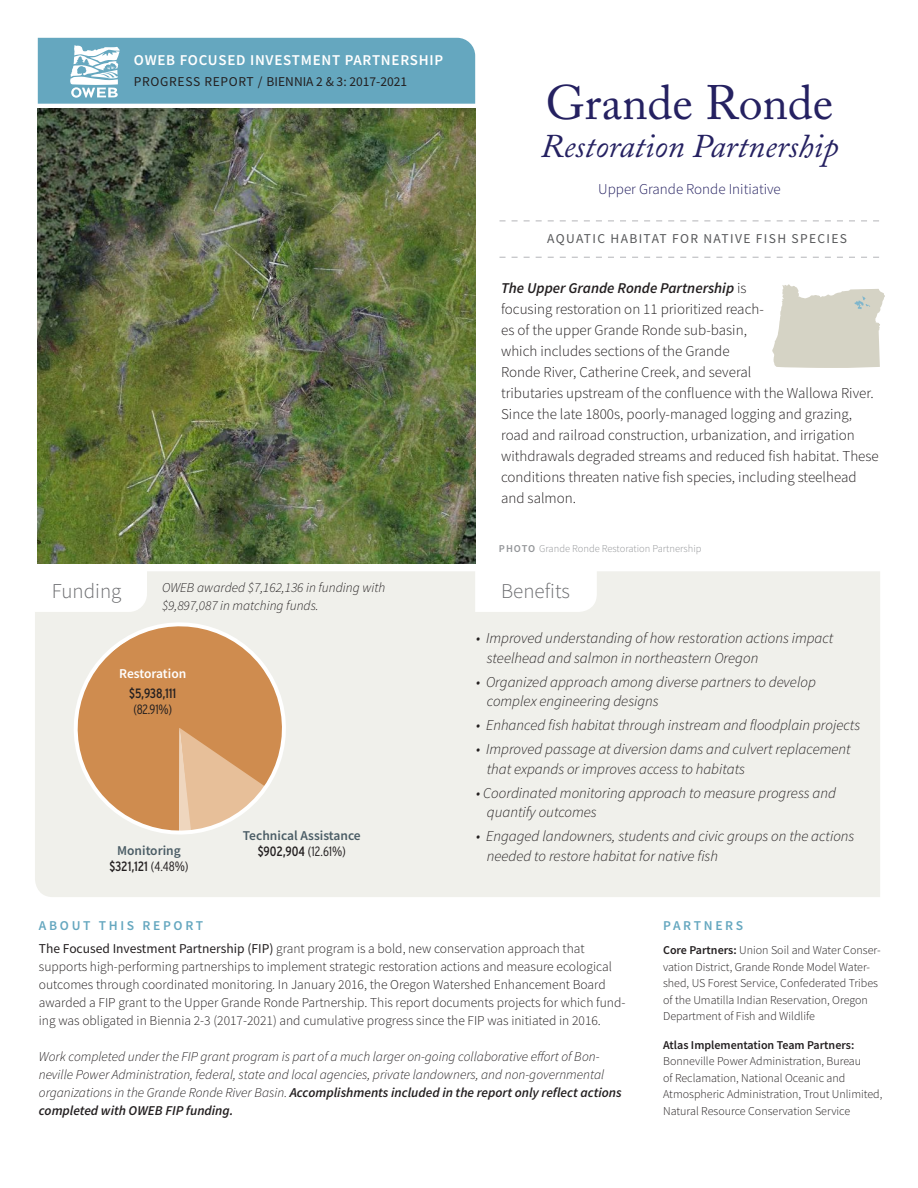
<style>
.page{position:relative;width:918px;height:1188px;background:#fff}
.page>*{position:absolute;margin:0;border:0;box-sizing:border-box;transform-origin:0 0}
.t1{font:48px "Adobe Caslon";color:#252161}
.t2{font:italic 33px "Adobe Caslon";color:#252161}
.t3{font:300 21px "Source Sans Pro";color:#6c6d70}
.t4{font:italic 300 15px/19.5px "Source Sans Pro";color:#231f20}
.t5{font:300 15px/21px "Source Sans Pro";color:#231f20}
.t6{font:600 15px "Source Sans Pro";letter-spacing:.05em;color:#fff}
.t7{font:300 15px "Source Sans Pro";color:#252161}
.t8{font:300 13.5px/18px "Source Sans Pro";color:#231f20}
.t9{font:italic 300 13.5px/18px "Source Sans Pro";color:#231f20}
.t10{font:13.5px/16.5px "Interstate Condensed";color:#231f20;text-align:center}
.t11{font:13.5px "Source Sans Pro";letter-spacing:.02em;color:#231f20}
.t12{font:13.5px "Source Sans Pro";letter-spacing:.1em;color:#57585a}
.t13{font:600 13.5px "Source Sans Pro";color:#4a5c65}
.t14{font:600 13.5px "Source Sans Pro";letter-spacing:.2em;color:#65a7bf}
.t15{font:600 13.5px "Source Sans Pro";letter-spacing:-.005em;color:#fff}
.t16{font:300 12px/16.5px "Source Sans Pro";color:#231f20}
.t17{font:300 10.5px "Source Sans Pro";color:#939598}
.s1{font-weight:300}
.s2{font-weight:600;font-style:italic}
.s3{font-weight:600}
.s4{font-weight:400}
</style>
<div class="page">
<svg style="left:772px;top:284px;width:113px;height:84px"></svg>
<div style="left:35px;top:571px;width:845px;height:326px;background:#f0f0eb"></div>
<svg style="left:475px;top:571px;width:122px;height:41px"></svg>
<img style="left:38px;top:108px;width:437px;height:456px">
<svg style="left:500px;top:257px;width:379px;height:1px"></svg>
<svg style="left:500px;top:220px;width:379px;height:1px"></svg>
<svg style="left:35px;top:571px;width:112px;height:41px"></svg>
<svg style="left:38px;top:38px;width:437px;height:66px;background:#6dabc2"></svg>
<svg style="left:57px;top:611px;width:246px;height:241px;background:#e0be9c"></svg>
<p class="t6" style="left:134px;top:50px;width:311px">OWEB FOCUSED INVESTMENT PARTNERSHIP</p>
<p class="t11" style="left:134px;top:73px;width:275px">PROGRESS REPORT / BIENNIA 2 &amp; 3: 2017-2021</p>
<p class="t3" style="left:52px;top:579px;width:71px">Funding</p>
<p class="t9" style="left:162px;top:579px;width:225px">OWEB awarded $7,162,136 in funding with $9,897,087 in matching funds.</p>
<p class="t15" style="left:119px;top:665px;width:69px">Restoration</p>
<p class="t10" style="left:129px;top:685px;width:49px">$5,938,111 <span class="s1">(82.91%)</span></p>
<p class="t13" style="left:243px;top:826px;width:119px">Technical Assistance</p>
<p class="t13" style="left:117px;top:841px;width:65px">Monitoring</p>
<p class="t10" style="left:258px;top:843px;width:90px">$902,904 <span class="s1">(12.61%)</span></p>
<p class="t10" style="left:109px;top:858px;width:81px">$321,121 <span class="s1">(4.48%)</span></p>
<p class="t1" style="left:546px;top:75px;width:289px">Grande Ronde</p>
<p class="t2" style="left:541px;top:128px;width:299px">Restoration Partnership</p>
<p class="t7" style="left:598px;top:180px;width:184px">Upper Grande Ronde Initiative</p>
<p class="t12" style="left:547px;top:230px;width:301px">AQUATIC HABITAT FOR NATIVE FISH SPECIES</p>
<p class="t5" style="left:501px;top:278px;width:379px"><span class="s2">The Upper Grande Ronde Partnership</span> is<br>focusing restoration on 11 prioritized reach-<br>es of the upper Grande Ronde sub-basin,<br>which includes sections of the Grande<br>Ronde River, Catherine Creek, and several<br>tributaries upstream of the confluence with the Wallowa River.<br>Since the late 1800s, poorly-managed logging and grazing, road and railroad construction, urbanization, and irrigation withdrawals degraded streams and reduced fish habitat. These conditions threaten native fish species, including steelhead and salmon.</p>
<p class="t17" style="left:499px;top:542px;width:204px"><span class="s3">PHOTO</span> Grande Ronde Restoration Partnership</p>
<p class="t3" style="left:501px;top:579px;width:70px">Benefits</p>
<p class="t4" style="left:487px;top:628px;width:348px;text-indent:-10px">• Improved understanding of how restoration actions impact steelhead and salmon in northeastern Oregon</p>
<p class="t4" style="left:487px;top:672px;width:331px;text-indent:-10px">• Organized approach among diverse partners to develop complex engineering designs</p>
<p class="t4" style="left:476px;top:715px;width:385px">• Enhanced fish habitat through instream and floodplain projects</p>
<p class="t4" style="left:487px;top:739px;width:365px;text-indent:-10px">• Improved passage at diversion dams and culvert replacement that expands or improves access to habitats</p>
<p class="t4" style="left:487px;top:783px;width:351px;text-indent:-10px">• Coordinated monitoring approach to measure progress and quantify outcomes</p>
<p class="t4" style="left:487px;top:826px;width:369px;text-indent:-10px">• Engaged landowners, students and civic groups on the actions needed to restore habitat for native fish</p>
<p class="t14" style="left:39px;top:917px;width:166px">ABOUT THIS REPORT</p>
<p class="t8" style="left:39px;top:939px;width:588px"><span class="s4">The Focused Investment Partnership (FIP)</span> grant program is a bold, new conservation approach that supports high-performing partnerships to implement strategic restoration actions and measure ecological outcomes through coordinated monitoring. In January 2016, the Oregon Watershed Enhancement Board awarded a FIP grant to the Upper Grande Ronde Partnership. This report documents projects for which fund&shy;ing was obligated in Biennia 2-3 (2017-2021) and cumulative progress since the FIP was initiated in 2016.</p>
<p class="t9" style="left:39px;top:1047px;width:584px">Work completed under the FIP grant program is part of a much larger on-going collaborative effort of Bon&shy;neville Power Administration, federal, state and local agencies, private landowners, and non-governmental organizations in the Grande Ronde River Basin. <span class="s3">Accomplishments included in the report only reflect actions completed with OWEB FIP funding.</span></p>
<p class="t14" style="left:663px;top:917px;width:82px">PARTNERS</p>
<p class="t16" style="left:663px;top:942px;width:219px"><span class="s3">Core Partners:</span> Union Soil and Water Conser&shy;vation District, Grande Ronde Model Water&shy;shed, US Forest Service, Confederated Tribes of the Umatilla Indian Reservation, Oregon Department of Fish and Wildlife</p>
<p class="t16" style="left:663px;top:1037px;width:221px"><span class="s3">Atlas Implementation Team Partners:<br></span>Bonneville Power Administration, Bureau<br>of Reclamation, National Oceanic and Atmospheric Administration, Trout Unlimited, Natural Resource Conservation Service</p>
</div>
